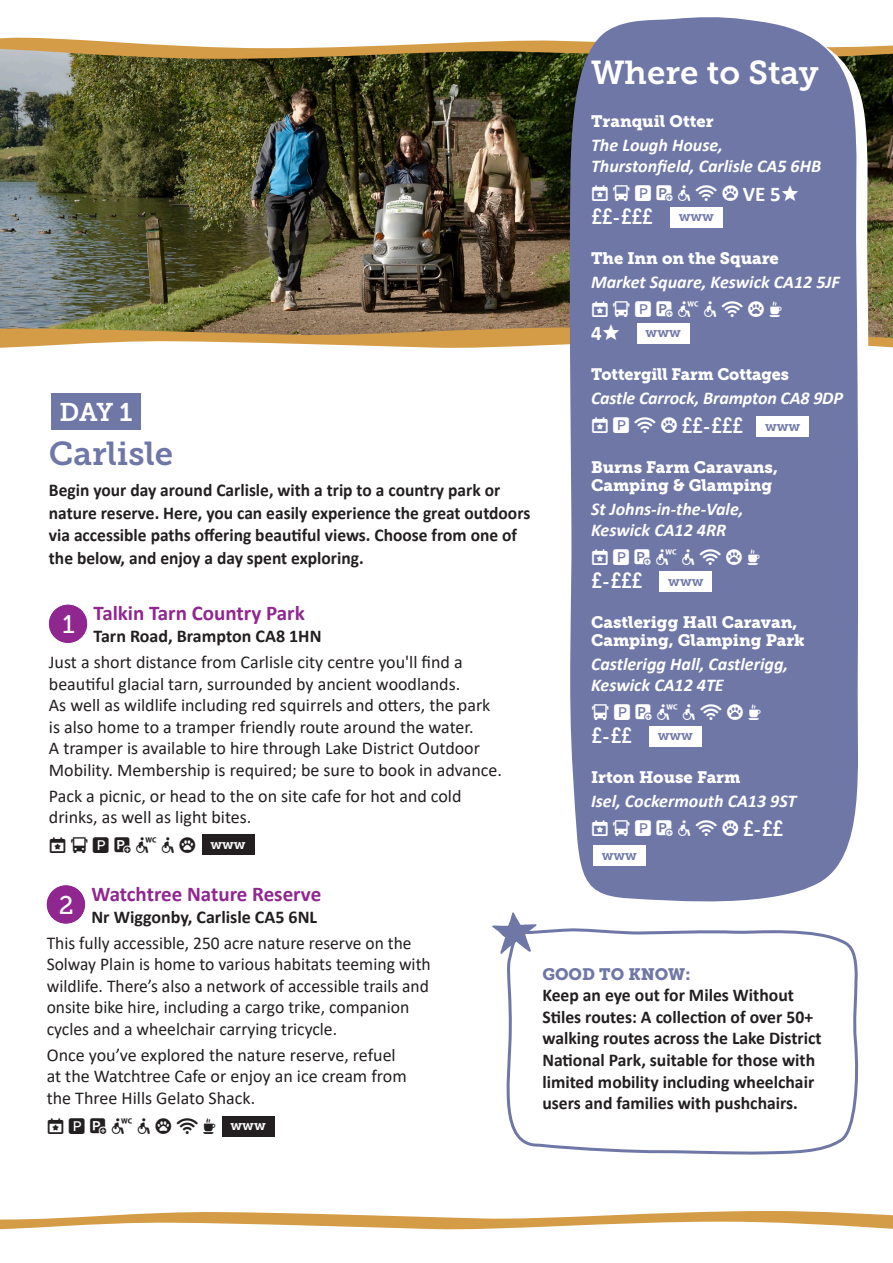
<style>
.page{position:relative;width:893px;height:1263px;background:#fff}
.page>*{position:absolute;margin:0;border:0;box-sizing:border-box;transform-origin:0 0}
.Pullout_-_Title{font:33px "Museo Slab 700";color:#fff}
.Days_-_Title{font:33px "Museo Slab 700";color:#6f77a7}
.Days_-_Day_1__2__3_etc{font:25.5px "Museo Slab 700";color:#fff}
.t1{font:25.5px "Museo Slab 500";color:#fff}
.Pullout_-_Symbols{font:22.5px/22.5px "Tourism Font 2024";letter-spacing:.15em;color:#fff}
.Days_-_Symbols{font:22.5px "Tourism Font 2024";letter-spacing:.15em;color:#231f20}
.Days_-_Venue_Name{font:700 21px "Calibri";color:#90268f}
.Pullout_-_Symbols-2{font:700 21px "Calibri";color:#fff}
.Days_-_Body_Text{font:18px/21.6px "Calibri";color:#231f20}
.Days_-_Intro{font:700 18px/22.5px "Calibri";color:#231f20}
.Pullout_-_Venue_Address{font:italic 700 18px/21px "Calibri";color:#fff}
.Top_Tip_-_Body_Text{font:700 18px/21.6px "Calibri";color:#231f20}
.Days_-_Venue_Address{font:700 18px "Calibri";color:#231f20}
.Pullout_-_Venue_Name_2__no_symbols{font:16.5px/18px "Museo Slab 900";color:#fff}
.Top_Tip_-_Body_Text-2{font:16.5px "Museo Slab 900";color:#6f77a7}
.Days_-_Day_1__2__3_etc-2{font:13.5px "Museo Slab 700";color:#6f77a7}
.Days_-_Day_1__2__3_etc-3{font:13.5px "Museo Slab 700";color:#fff}
.s1{font-family:"Calibri";font-weight:700;font-size:21px}
.s2{font-family:"Tourism Font 2024";font-weight:400;font-size:22.5px}
</style>
<div class="page">
<img style="left:0;top:59px;width:566px;height:268px">
<img style="left:874px;top:59px;width:19px;height:268px">
<div style="left:47px;top:885px;width:38px;height:38px;background:#90268f;border-radius:50%"></div>
<div style="left:222px;top:1116px;width:52px;height:20px;background:#231f20"></div>
<svg style="left:0;top:1211px;width:893px;height:11px;fill:#d49c46"></svg>
<svg style="left:0;top:1222px;width:893px;height:8px"></svg>
<svg style="left:0;top:327px;width:893px;height:13px;background:#ba8f4b"></svg>
<svg style="left:0;top:340px;width:893px;height:8px;fill:#d49c46"></svg>
<svg style="left:0;top:48px;width:893px;height:11px;background:#9e7e41"></svg>
<svg style="left:0;top:37px;width:893px;height:11px"></svg>
<div style="left:51px;top:393px;width:90px;height:37px;background:#6f77a7"></div>
<div style="left:49px;top:605px;width:38px;height:38px;background:#90268f;border-radius:50%"></div>
<div style="left:202px;top:834px;width:52px;height:21px;background:#231f20"></div>
<svg style="left:866px;top:37px;width:8px;height:311px;background:#6d694a"></svg>
<svg style="left:566px;top:17px;width:300px;height:885px;background:#777fab"></svg>
<div style="left:670px;top:207px;width:52px;height:21px;background:#fff"></div>
<div style="left:637px;top:323px;width:52px;height:20px;background:#fff"></div>
<div style="left:756px;top:416px;width:53px;height:21px;background:#fff"></div>
<div style="left:660px;top:571px;width:52px;height:21px;background:#fff"></div>
<div style="left:649px;top:726px;width:52px;height:20px;background:#fff"></div>
<div style="left:593px;top:845px;width:52px;height:21px;background:#fff"></div>
<svg style="left:506px;top:928px;width:353px;height:227px"></svg>
<svg style="left:492px;top:912px;width:45px;height:42px"></svg>
<p class="Days_-_Day_1__2__3_etc" style="left:60px;top:397px;width:74px">DAY 1</p>
<p class="Days_-_Title" style="left:49px;top:435px;width:126px">Carlisle</p>
<p class="Days_-_Intro" style="left:49px;top:479px;width:483px">Begin your day around Carlisle, with a trip to a country park or nature reserve. Here, you can easily experience the great outdoors via accessible paths offering beautiful views. Choose from one of the below, and enjoy a day spent exploring.</p>
<p class="t1" style="left:62px;top:610px;width:14px">1</p>
<p class="Days_-_Venue_Name" style="left:94px;top:599px;width:213px">Talkin Tarn Country Park</p>
<p class="Days_-_Venue_Address" style="left:94px;top:623px;width:229px">Tarn Road, Brampton CA8 1HN</p>
<p class="Days_-_Body_Text" style="left:49px;top:651px;width:454px">Just a short distance from Carlisle city centre you'll find a beautiful glacial tarn, surrounded by ancient woodlands.<br>As well as wildlife including red squirrels and otters, the park is also home to a tramper friendly route around the water.<br>A tramper is available to hire through Lake District Outdoor Mobility. Membership is required; be sure to book in advance.</p>
<p class="Days_-_Body_Text" style="left:49px;top:784px;width:414px">Pack a picnic, or head to the on site cafe for hot and cold drinks, as well as light bites.</p>
<p class="Days_-_Symbols" style="left:49px;top:832px;width:149px">Y2PQ86D</p>
<p class="Days_-_Day_1__2__3_etc-3" style="left:210px;top:836px;width:37px">www</p>
<p class="Days_-_Venue_Name" style="left:91px;top:879px;width:231px">Watchtree Nature Reserve</p>
<p class="Days_-_Intro" style="left:91px;top:905px;width:227px">Nr Wiggonby, Carlisle CA5 6NL</p>
<p class="Days_-_Body_Text" style="left:47px;top:931px;width:386px">This fully accessible, 250 acre nature reserve on the Solway Plain is home to various habitats teeming with wildlife. There’s also a network of accessible trails and onsite bike hire, including a cargo trike, companion cycles and a wheelchair carrying tricycle.</p>
<p class="Days_-_Body_Text" style="left:47px;top:1043px;width:361px">Once you’ve explored the nature reserve, refuel at the Watchtree Cafe or enjoy an ice cream from the Three Hills Gelato Shack.</p>
<p class="Days_-_Symbols" style="left:47px;top:1113px;width:171px">YPQ86DIR</p>
<p class="Days_-_Day_1__2__3_etc-3" style="left:231px;top:1118px;width:37px">www</p>
<p class="t1" style="left:59px;top:890px;width:16px">2</p>
<p class="Pullout_-_Title" style="left:591px;top:53px;width:229px">Where to Stay</p>
<p class="Pullout_-_Venue_Name_2__no_symbols" style="left:591px;top:112px;width:124px">Tranquil Otter</p>
<p class="Pullout_-_Venue_Address" style="left:591px;top:134px;width:232px">The Lough House,<br>Thurstonfield, Carlisle CA5 6HB</p>
<p class="Pullout_-_Symbols" style="left:591px;top:182px;width:210px">Y2PQ6ID<span class="s1">VE 5</span>M $<span class="s1">-</span>%</p>
<p class="Days_-_Day_1__2__3_etc-2" style="left:679px;top:209px;width:37px">www</p>
<p class="Pullout_-_Venue_Name_2__no_symbols" style="left:591px;top:249px;width:189px">The Inn on the Square</p>
<p class="Pullout_-_Venue_Address" style="left:591px;top:271px;width:250px">Market Square, Keswick CA12 5JF</p>
<p class="Pullout_-_Symbols" style="left:591px;top:298px;width:193px">Y2PQ86IDR</p>
<p class="Pullout_-_Symbols-2" style="left:591px;top:318px;width:31px">4<span class="s2">M</span></p>
<p class="Days_-_Day_1__2__3_etc-2" style="left:646px;top:325px;width:37px">www</p>
<p class="Pullout_-_Venue_Name_2__no_symbols" style="left:591px;top:365px;width:199px">Tottergill Farm Cottages</p>
<p class="Pullout_-_Venue_Address" style="left:591px;top:387px;width:253px">Castle Carrock, Brampton CA8 9DP</p>
<p class="Pullout_-_Symbols" style="left:591px;top:414px;width:154px">YPID$<span class="s1">-</span>%</p>
<p class="Days_-_Day_1__2__3_etc-2" style="left:765px;top:418px;width:37px">www</p>
<p class="Pullout_-_Venue_Name_2__no_symbols" style="left:591px;top:458px;width:188px">Burns Farm Caravans,<br>Camping &amp; Glamping</p>
<p class="Pullout_-_Venue_Address" style="left:591px;top:498px;width:154px">St Johns-in-the-Vale,<br>Keswick CA12 4RR</p>
<p class="Pullout_-_Symbols" style="left:591px;top:546px;width:171px">YPQ86IDR £<span class="s1">-</span>%</p>
<p class="Days_-_Day_1__2__3_etc-2" style="left:668px;top:573px;width:37px">www</p>
<p class="Pullout_-_Venue_Name_2__no_symbols" style="left:591px;top:613px;width:215px">Castlerigg Hall Caravan,<br>Camping, Glamping Park</p>
<p class="Pullout_-_Venue_Address" style="left:591px;top:653px;width:199px">Castlerigg Hall, Castlerigg,<br>Keswick CA12 4TE</p>
<p class="Pullout_-_Symbols" style="left:591px;top:701px;width:172px">2PQ86IDR £<span class="s1">-</span>$</p>
<p class="Days_-_Day_1__2__3_etc-2" style="left:658px;top:728px;width:37px">www</p>
<p class="Pullout_-_Venue_Name_2__no_symbols" style="left:591px;top:768px;width:151px">Irton House Farm</p>
<p class="Pullout_-_Venue_Address" style="left:591px;top:790px;width:207px">Isel, Cockermouth CA13 9ST</p>
<p class="Pullout_-_Symbols" style="left:591px;top:817px;width:194px">Y2PQ6ID£<span class="s1">-</span>$</p>
<p class="Days_-_Day_1__2__3_etc-2" style="left:602px;top:847px;width:37px">www</p>
<p class="Top_Tip_-_Body_Text-2" style="left:542px;top:964px;width:149px">GOOD TO KNOW:</p>
<p class="Top_Tip_-_Body_Text" style="left:542px;top:984px;width:281px">Keep an eye out for Miles Without Stiles routes: A collection of over 50+ walking routes across the Lake District National Park, suitable for those with limited mobility including wheelchair users and families with pushchairs.</p>
</div>
